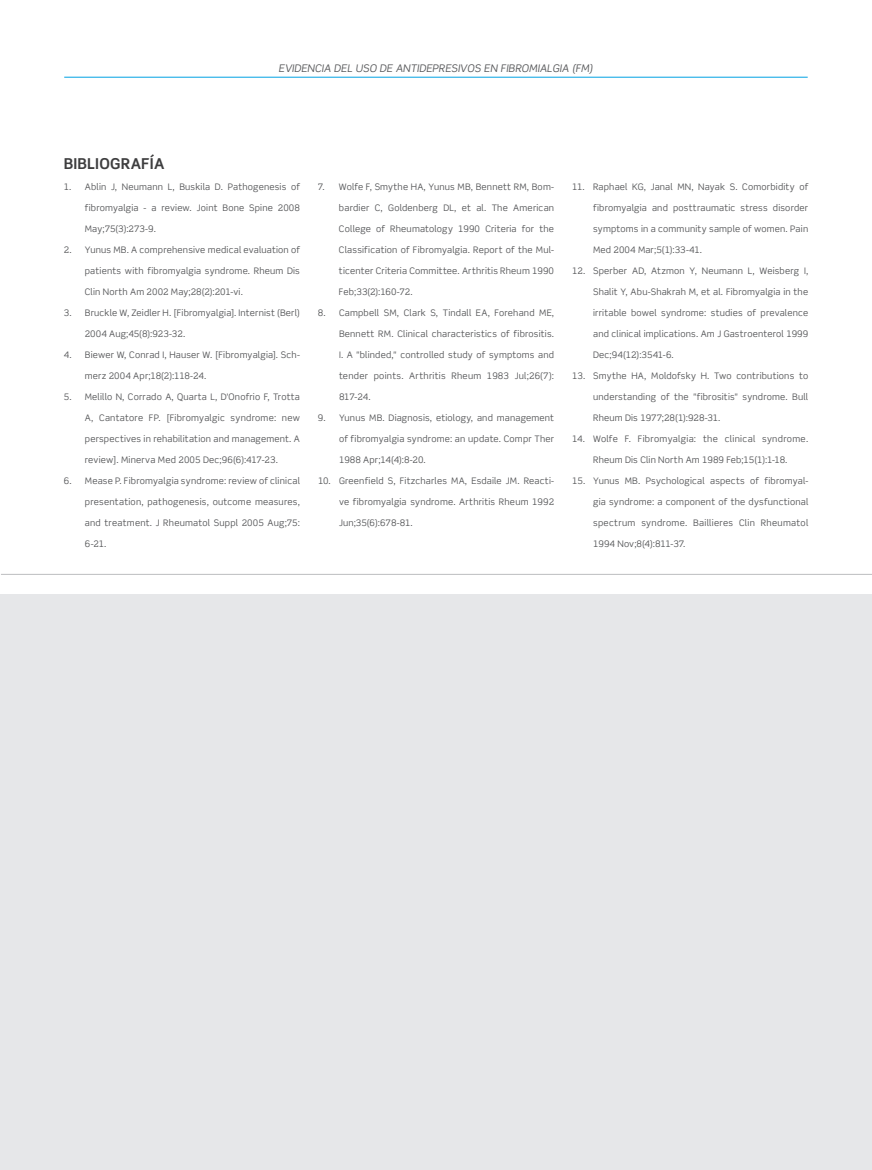
<style>
.page{position:relative;width:872px;height:1170px;background:#fff}
.page>*{position:absolute;margin:0;border:0;box-sizing:border-box;transform-origin:0 0}
.t1{font:700 15px "Scene Std";letter-spacing:.01em;color:#3e3e3f}
.t2{font:italic 10.5px "Scene Std";letter-spacing:.01em;color:#57585a}
.t3{font:9px "Scene Std";letter-spacing:.02em;color:#57585a}
.t4{font:9px "Scene Std";color:#57585a}
</style>
<div class="page">
<hr style="left:64px;top:77px;width:743px;height:1px;background:#00a1e3">
<div style="left:1px;top:594px;width:871px;height:575px;background:#e6e7e9"></div>
<hr style="left:1px;top:574px;width:871px;height:1px;background:#bcbdc0">
<p class="t2" style="left:279px;top:61px;width:316px">EVIDENCIA DEL USO DE ANTIDEPRESIVOS EN FIBROMIALGIA (FM)</p>
<h1 class="t1" style="left:64px;top:154px;width:102px">BIBLIOGRAFÍA</h1>
<p class="t3" style="left:64px;top:181px;width:238px">1. Ablin J, Neumann L, Buskila D. Pathogenesis of</p>
<p class="t3" style="left:85px;top:202px;width:217px">fibromyalgia - a review. Joint Bone Spine 2008</p>
<p class="t3" style="left:85px;top:223px;width:73px">May;75(3):273-9.</p>
<p class="t3" style="left:64px;top:244px;width:238px">2. Yunus MB. A comprehensive medical evaluation of</p>
<p class="t3" style="left:85px;top:265px;width:217px">patients with fibromyalgia syndrome. Rheum Dis</p>
<p class="t3" style="left:85px;top:286px;width:160px">Clin North Am 2002 May;28(2):201-vi.</p>
<p class="t3" style="left:64px;top:307px;width:238px">3. Bruckle W, Zeidler H. [Fibromyalgia]. Internist (Berl)</p>
<p class="t3" style="left:85px;top:328px;width:102px">2004 Aug;45(8):923-32.</p>
<p class="t3" style="left:64px;top:349px;width:238px">4. Biewer W, Conrad I, Hauser W. [Fibromyalgia]. Sch-</p>
<p class="t3" style="left:85px;top:370px;width:123px">merz 2004 Apr;18(2):118-24.</p>
<p class="t3" style="left:64px;top:391px;width:238px">5. Melillo N, Corrado A, Quarta L, D'Onofrio F, Trotta</p>
<p class="t3" style="left:85px;top:412px;width:217px">A, Cantatore FP. [Fibromyalgic syndrome: new</p>
<p class="t3" style="left:85px;top:433px;width:217px">perspectives in rehabilitation and management. A</p>
<p class="t3" style="left:85px;top:454px;width:195px">review]. Minerva Med 2005 Dec;96(6):417-23.</p>
<p class="t3" style="left:64px;top:475px;width:238px">6. Mease P. Fibromyalgia syndrome: review of clinical</p>
<p class="t3" style="left:85px;top:496px;width:217px">presentation, pathogenesis, outcome measures,</p>
<p class="t3" style="left:85px;top:517px;width:217px">and treatment. J Rheumatol Suppl 2005 Aug;75:</p>
<p class="t3" style="left:85px;top:538px;width:23px">6-21.</p>
<p class="t3" style="left:318px;top:181px;width:238px">7. Wolfe F, Smythe HA, Yunus MB, Bennett RM, Bom-</p>
<p class="t3" style="left:339px;top:202px;width:217px">bardier C, Goldenberg DL, et al. The American</p>
<p class="t3" style="left:339px;top:223px;width:217px">College of Rheumatology 1990 Criteria for the</p>
<p class="t3" style="left:339px;top:244px;width:217px">Classification of Fibromyalgia. Report of the Mul-</p>
<p class="t3" style="left:339px;top:265px;width:217px">ticenter Criteria Committee. Arthritis Rheum 1990</p>
<p class="t4" style="left:339px;top:286px;width:75px">Feb;33(2):160-72.</p>
<p class="t3" style="left:318px;top:307px;width:238px">8. Campbell SM, Clark S, Tindall EA, Forehand ME,</p>
<p class="t3" style="left:339px;top:328px;width:217px">Bennett RM. Clinical characteristics of fibrositis.</p>
<p class="t3" style="left:339px;top:349px;width:217px">I. A "blinded," controlled study of symptoms and</p>
<p class="t3" style="left:339px;top:370px;width:217px">tender points. Arthritis Rheum 1983 Jul;26(7):</p>
<p class="t3" style="left:339px;top:391px;width:33px">817-24.</p>
<p class="t3" style="left:318px;top:412px;width:238px">9. Yunus MB. Diagnosis, etiology, and management</p>
<p class="t3" style="left:339px;top:433px;width:217px">of fibromyalgia syndrome: an update. Compr Ther</p>
<p class="t3" style="left:339px;top:454px;width:88px">1988 Apr;14(4):8-20.</p>
<p class="t3" style="left:318px;top:475px;width:238px">10. Greenfield S, Fitzcharles MA, Esdaile JM. Reacti-</p>
<p class="t3" style="left:339px;top:496px;width:217px">ve fibromyalgia syndrome. Arthritis Rheum 1992</p>
<p class="t3" style="left:339px;top:517px;width:75px">Jun;35(6):678-81.</p>
<p class="t3" style="left:572px;top:181px;width:238px">11. Raphael KG, Janal MN, Nayak S. Comorbidity of</p>
<p class="t3" style="left:593px;top:202px;width:217px">fibromyalgia and posttraumatic stress disorder</p>
<p class="t3" style="left:593px;top:223px;width:216px">symptoms in a community sample of women. Pain</p>
<p class="t3" style="left:593px;top:244px;width:110px">Med 2004 Mar;5(1):33-41.</p>
<p class="t3" style="left:572px;top:265px;width:238px">12. Sperber AD, Atzmon Y, Neumann L, Weisberg I,</p>
<p class="t3" style="left:593px;top:286px;width:217px">Shalit Y, Abu-Shakrah M, et al. Fibromyalgia in the</p>
<p class="t3" style="left:593px;top:307px;width:217px">irritable bowel syndrome: studies of prevalence</p>
<p class="t3" style="left:593px;top:328px;width:217px">and clinical implications. Am J Gastroenterol 1999</p>
<p class="t3" style="left:593px;top:349px;width:82px">Dec;94(12):3541-6.</p>
<p class="t3" style="left:572px;top:370px;width:238px">13. Smythe HA, Moldofsky H. Two contributions to</p>
<p class="t3" style="left:593px;top:391px;width:217px">understanding of the "fibrositis" syndrome. Bull</p>
<p class="t3" style="left:593px;top:412px;width:129px">Rheum Dis 1977;28(1):928-31.</p>
<p class="t3" style="left:572px;top:433px;width:238px">14. Wolfe F. Fibromyalgia: the clinical syndrome.</p>
<p class="t3" style="left:593px;top:454px;width:196px">Rheum Dis Clin North Am 1989 Feb;15(1):1-18.</p>
<p class="t3" style="left:572px;top:475px;width:238px">15. Yunus MB. Psychological aspects of fibromyal-</p>
<p class="t3" style="left:593px;top:496px;width:217px">gia syndrome: a component of the dysfunctional</p>
<p class="t3" style="left:593px;top:517px;width:217px">spectrum syndrome. Baillieres Clin Rheumatol</p>
<p class="t4" style="left:593px;top:538px;width:94px">1994 Nov;8(4):811-37.</p>
</div>
